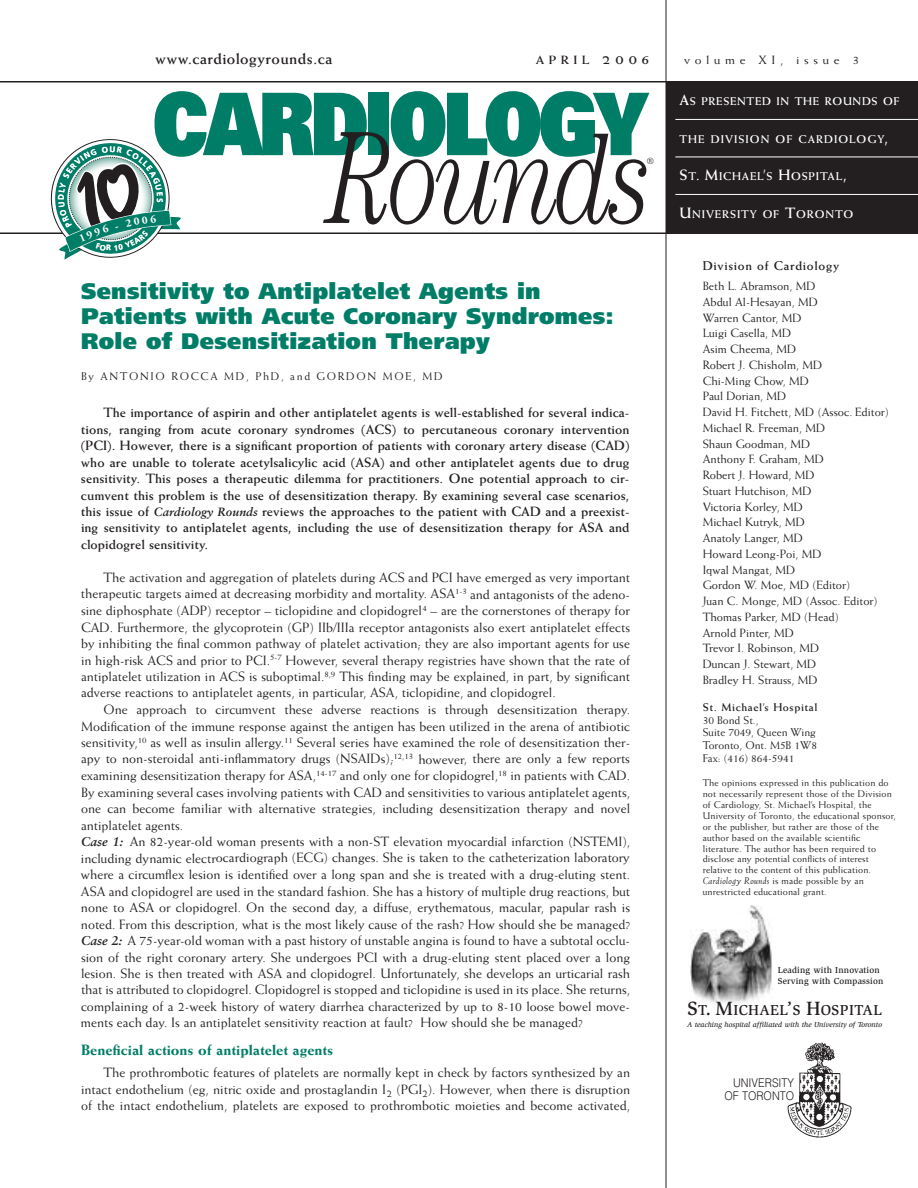
<style>
.page{position:relative;width:918px;height:1188px;background:#fff}
.page>*{position:absolute;margin:0;border:0;box-sizing:border-box;transform-origin:0 0}
.t1{font:italic 300 132px "Century";letter-spacing:-.045em;color:#231f20;scale:.75 1}
.t2{font:900 86.4px "Univers";letter-spacing:-.055em;color:#007d67;scale:.85 1}
.t3{font:900 22.5px/25.5px "Frutiger";letter-spacing:.015em;color:#007d67}
.t4{font:700 15.75px "Weiss";letter-spacing:.03em;color:#231f20}
.t5{font:800 15px "Weiss";color:#007d67}
.t6{font:500 14.85px "Slimbach";letter-spacing:.02em;color:#231f20}
.t7{font:13.5px/16.5px "Weiss";color:#231f20;text-align:justify}
.t8{font:700 13.5px/16.5px "Weiss";letter-spacing:.005em;color:#231f20;text-align:justify}
.t9{font:700 12.75px "Weiss";letter-spacing:.055em;color:#231f20}
.t10{font:12px/15.8px "Weiss";color:#231f20}
.t11{font:300 12px/13px "Helvetica";color:#231f20;text-align:right;scale:.9 1}
.t12{font:12px "Weiss";letter-spacing:.35em;color:#231f20;scale:1.1 1}
.t13{font:700 12px "Weiss";letter-spacing:.335em;color:#231f20;scale:1.1 1}
.t14{font:700 11.25px "Weiss";letter-spacing:.075em;color:#fff}
.t15{font:11.25px/12.8px "Weiss";color:#231f20}
.t16{font:11.25px "Weiss";letter-spacing:.15em;color:#231f20}
.t17{font:700 11.25px "Weiss";letter-spacing:.055em;color:#231f20}
.t18{font:9.75px/10.9px "Weiss";letter-spacing:.015em;color:#231f20}
.t19{font:500 9px/10.5px "Slimbach";letter-spacing:.015em;color:#231f20}
.t20{font:300 9px "Century";color:#231f20}
.t21{font:italic 500 7.35px "Slimbach";color:#231f20}
.s1{font-size:13.5px}
.s2{font-size:15px}
.s3{font-family:"Sabon";font-style:italic;font-size:12px}
.s4{font-family:"Sabon";font-weight:700;font-style:italic;font-size:12.75px}
.s5{font-style:italic}
.s6{font-size:19.8px}
</style>
<div class="page">
<hr style="left:666px;top:0;width:1px;height:1188px;background:#231f20">
<img style="left:787px;top:1042px;width:65px;height:96px">
<hr style="left:0;top:81px;width:666px;height:1px;background:#231f20">
<hr style="left:0;top:233px;width:666px;height:1px;background:#231f20">
<div style="left:666px;top:81px;width:252px;height:153px;background:#231f20"></div>
<hr style="left:675px;top:119px;width:243px;height:1px;background:#fff">
<hr style="left:675px;top:157px;width:243px;height:1px;background:#fff">
<hr style="left:675px;top:194px;width:243px;height:1px;background:#fff">
<img style="left:690px;top:905px;width:82px;height:99px">
<svg style="left:45px;top:139px;width:136px;height:121px"></svg>
<p class="t4" style="left:155px;top:53px;width:179px">www.cardiologyrounds.ca</p>
<h2 class="t2" style="left:153px;top:93px;width:585px">CARDIOLOGY</h2>
<p class="t13" style="left:536px;top:55px;width:105px">APRIL <span class="s1">2006</span></p>
<p class="t12" style="left:684px;top:55px;width:161px">volume XI, issue 3</p>
<p class="t14" style="left:680px;top:97px;width:222px"><span class="s2">A</span>S PRESENTED IN THE ROUNDS OF</p>
<p class="t14" style="left:680px;top:135px;width:211px">THE DIVISION OF CARDIOLOGY<span class="s2">,</span></p>
<p class="t14" style="left:680px;top:172px;width:169px"><span class="s2">S</span>T<span class="s2">. M</span>ICHAEL<span class="s2">’</span>S <span class="s2">H</span>OSPITAL<span class="s2">,</span></p>
<p class="t14" style="left:679px;top:210px;width:175px"><span class="s2">U</span>NIVERSITY OF <span class="s2">T</span>ORONTO</p>
<h1 class="t1" style="left:329px;top:132px;width:431px">Rounds</h1>
<p class="t20" style="left:647px;top:158px;width:9px">®</p>
<h3 class="t3" style="left:81px;top:280px;width:534px">Sensitivity to Antiplatelet Agents in<br>Patients with Acute Coronary Syndromes:<br>Role of Desensitization Therapy</h3>
<p class="t16" style="left:81px;top:371px;width:363px">By ANTONIO ROCCA MD, PhD, and GORDON MOE, MD</p>
<p class="t8" style="left:81px;top:405px;width:550px;text-indent:23px">The importance of aspirin and other antiplatelet agents is well-established for several indica&shy;tions, ranging from acute coronary syndromes (ACS) to percutaneous coronary intervention (PCI). However, there is a significant proportion of patients with coronary artery disease (CAD) who are unable to tolerate acetylsalicylic acid (ASA) and other antiplatelet agents due to drug sensitivity. This poses a therapeutic dilemma for practitioners. One potential approach to cir&shy;cumvent this problem is the use of desensitization therapy. By examining several case scenarios, this issue of <span class="s3">Cardiology Rounds</span> reviews the approaches to the patient with CAD and a preexist&shy;ing sensitivity to antiplatelet agents, including the use of desensitization therapy for ASA and clopidogrel sensitivity.</p>
<p class="t7" style="left:81px;top:570px;width:551px;text-indent:23px">The activation and aggregation of platelets during ACS and PCI have emerged as very important therapeutic targets aimed at decreasing morbidity and mortality. ASA<sup>1-3</sup> and antagonists of the adeno&shy;sine diphosphate (ADP) receptor – ticlopidine and clopidogrel<sup>4</sup> – are the cornerstones of therapy for CAD. Furthermore, the glycoprotein (GP) IIb/IIIa receptor antagonists also exert antiplatelet effects by inhibiting the final common pathway of platelet activation; they are also important agents for use in high-risk ACS and prior to PCI.<sup>5-7</sup> However, several therapy registries have shown that the rate of antiplatelet utilization in ACS is suboptimal.<sup>8,9</sup> This finding may be explained, in part, by significant adverse reactions to antiplatelet agents, in particular, ASA, ticlopidine, and clopidogrel.</p>
<p class="t7" style="left:81px;top:702px;width:551px;text-align:left;text-indent:23px">One approach to circumvent these adverse reactions is through desensitization therapy.<br>Modification of the immune response against the antigen has been utilized in the arena of antibiotic sensitivity,<sup>10</sup> as well as insulin allergy.<sup>11</sup> Several series have examined the role of desensitization ther&shy;apy to non-steroidal anti-inflammatory drugs (NSAIDs);<sup>12,13</sup> however, there are only a few reports examining desensitization therapy for ASA,<sup>14-17</sup> and only one for clopidogrel,<sup>18</sup> in patients with CAD.<br>By examining several cases involving patients with CAD and sensitivities to various antiplatelet agents, one can become familiar with alternative strategies, including desensitization therapy and novel antiplatelet agents.<br><span class="s4">Case 1:</span> An 82-year-old woman presents with a non-ST elevation myocardial infarction (NSTEMI), including dynamic electrocardiograph (ECG) changes. She is taken to the catheterization laboratory where a circumflex lesion is identified over a long span and she is treated with a drug-eluting stent.<br>ASA and clopidogrel are used in the standard fashion. She has a history of multiple drug reactions, but none to ASA or clopidogrel. On the second day, a diffuse, erythematous, macular, papular rash is noted. From this description, what is the most likely cause of the rash? How should she be managed?<br><span class="s4">Case 2:</span> A 75-year-old woman with a past history of unstable angina is found to have a subtotal occlu&shy;sion of the right coronary artery. She undergoes PCI with a drug-eluting stent placed over a long lesion. She is then treated with ASA and clopidogrel. Unfortunately, she develops an urticarial rash that is attributed to clopidogrel. Clopidogrel is stopped and ticlopidine is used in its place. She returns, complaining of a 2-week history of watery diarrhea characterized by up to 8-10 loose bowel move&shy;ments each day. Is an antiplatelet sensitivity reaction at fault? How should she be managed?</p>
<p class="t5" style="left:81px;top:1045px;width:254px">Beneficial actions of antiplatelet agents</p>
<p class="t7" style="left:81px;top:1065px;width:551px;text-indent:22px">The prothrombotic features of platelets are normally kept in check by factors synthesized by an intact endothelium (eg, nitric oxide and prostaglandin I<sub>2</sub> (PGI<sub>2</sub>). However, when there is disruption of the intact endothelium, platelets are exposed to prothrombotic moieties and become activated,</p>
<p class="t9" style="left:703px;top:261px;width:138px">Division of Cardiology</p>
<p class="t10" style="left:703px;top:279px;width:188px">Beth L. Abramson, MD<br>Abdul Al-Hesayan, MD<br>Warren Cantor, MD<br>Luigi Casella, MD<br>Asim Cheema, MD<br>Robert J. Chisholm, MD<br>Chi-Ming Chow, MD<br>Paul Dorian, MD<br>David H. Fitchett, MD (Assoc. Editor)<br>Michael R. Freeman, MD<br>Shaun Goodman, MD<br>Anthony F. Graham, MD<br>Robert J. Howard, MD<br>Stuart Hutchison, MD<br>Victoria Korley, MD<br>Michael Kutryk, MD<br>Anatoly Langer, MD<br>Howard Leong-Poi, MD<br>Iqwal Mangat, MD<br>Gordon W. Moe, MD (Editor)<br>Juan C. Monge, MD (Assoc. Editor)<br>Thomas Parker, MD (Head)<br>Arnold Pinter, MD<br>Trevor I. Robinson, MD<br>Duncan J. Stewart, MD<br>Bradley H. Strauss, MD</p>
<p class="t17" style="left:703px;top:703px;width:116px">St. Michael’s Hospital</p>
<p class="t15" style="left:703px;top:714px;width:116px">30 Bond St.,<br>Suite 7049, Queen Wing<br>Toronto, Ont. M5B 1W8<br>Fax: (416) 864-5941</p>
<p class="t18" style="left:703px;top:778px;width:195px">The opinions expressed in this publication do not necessarily represent those of the Division of Cardiology, St. Michael’s Hospital, the University of Toronto, the educational sponsor, or the publisher, but rather are those of the author based on the available scientific literature. The author has been required to disclose any potential conflicts of interest relative to the content of this publication.<br><span class="s5">Cardiology Rounds</span> is made possible by an unrestricted educational grant.</p>
<p class="t19" style="left:778px;top:966px;width:107px">Leading with Innovation<br>Serving with Compassion</p>
<p class="t6" style="left:688px;top:1005px;width:196px"><span class="s6">S</span>T<span class="s6">. M</span>ICHAEL<span class="s6">’</span>S <span class="s6">H</span>OSPITAL</p>
<p class="t21" style="left:687px;top:1022px;width:196px">A teaching hospital affiliated with the University of Toronto</p>
<p class="t11" style="left:724px;top:1076px;width:79px">UNIVERSITY<br>OF TORONTO</p>
</div>
